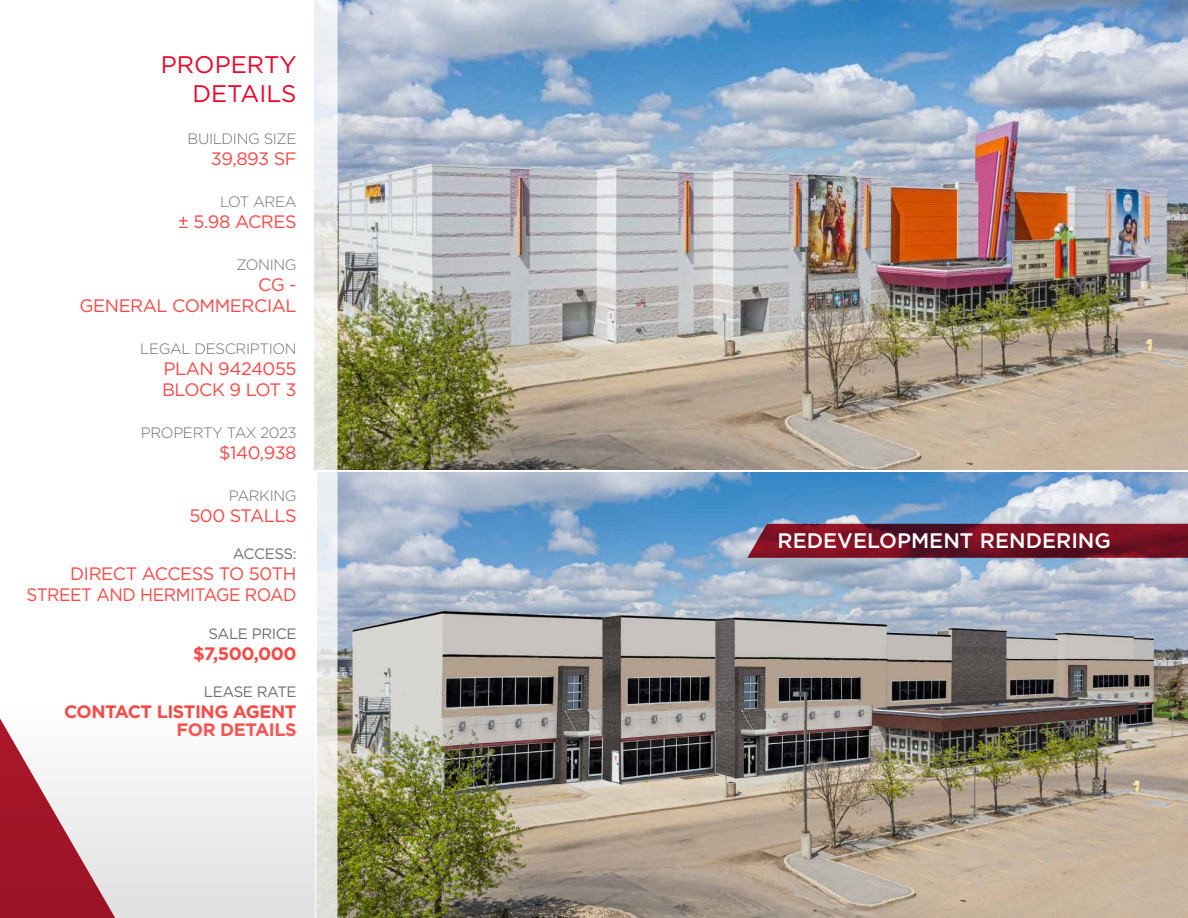
<style>
.page{position:relative;width:1188px;height:918px;background:#fff}
.page>*{position:absolute;margin:0;border:0;box-sizing:border-box;transform-origin:0 0}
.t1{font:24px "Gotham";color:#ef0027}
.Body_Text{font:500 21px "Gotham";color:#fff}
.t2{font:18px/21px "Gotham";letter-spacing:-.025em;color:#f94845;text-align:right}
.t3{font:700 18px/18px "Gotham";letter-spacing:-.025em;color:#f94845;text-align:right}
.t4{font:18px "Gotham";letter-spacing:-.05em;color:#f94845}
.t5{font:300 15px "Gotham";letter-spacing:-.025em;color:#6c6e70}
.t6{font:15px "Gotham";letter-spacing:-.025em;color:#6c6e70}
</style>
<div class="page">
<img style="left:337px;top:472px;width:851px;height:446px">
<img style="left:337px;top:0;width:851px;height:470px">
<svg style="left:314px;top:0;width:23px;height:708px;fill:#ebedf2"></svg>
<svg style="left:314px;top:708px;width:23px;height:210px;background:#e5e5de"></svg>
<div style="left:0;top:708px;width:314px;height:210px;background:linear-gradient(to bottom,#fefefe,#e1e0e1)"></div>
<svg style="left:0;top:708px;width:131px;height:210px"></svg>
<svg style="left:747px;top:524px;width:441px;height:34px;background:#741528"></svg>
<p class="t1" style="left:161px;top:49px;width:137px">PROPERTY</p>
<p class="t1" style="left:193px;top:78px;width:106px">DETAILS</p>
<p class="t5" style="left:188px;top:129px;width:111px">BUILDING SIZE</p>
<p class="t2" style="left:211px;top:148px;width:87px">39,893 SF</p>
<p class="t5" style="left:220px;top:192px;width:78px">LOT AREA</p>
<p class="t2" style="left:178px;top:211px;width:120px">± 5.98 ACRES</p>
<p class="t5" style="left:236px;top:255px;width:62px">ZONING</p>
<p class="t2" style="left:258px;top:274px;width:40px">CG -</p>
<p class="t2" style="left:80px;top:295px;width:219px">GENERAL COMMERCIAL</p>
<p class="t5" style="left:140px;top:339px;width:158px">LEGAL DESCRIPTION</p>
<p class="t2" style="left:164px;top:358px;width:135px">PLAN 9424055</p>
<p class="t4" style="left:162px;top:378px;width:136px">BLOCK 9 LOT 3</p>
<p class="t5" style="left:141px;top:423px;width:157px">PROPERTY TAX 2023</p>
<p class="t2" style="left:219px;top:442px;width:79px">$140,938</p>
<p class="t5" style="left:229px;top:486px;width:69px">PARKING</p>
<p class="t2" style="left:189px;top:505px;width:109px">500 STALLS</p>
<p class="t6" style="left:233px;top:544px;width:65px">ACCESS:</p>
<p class="t2" style="left:26px;top:563px;width:272px">DIRECT ACCESS TO 50TH<br>STREET AND HERMITAGE ROAD</p>
<p class="t6" style="left:209px;top:624px;width:90px">SALE PRICE</p>
<p class="t3" style="left:193px;top:644px;width:105px">$7,500,000</p>
<p class="t6" style="left:204px;top:682px;width:94px">LEASE RATE</p>
<p class="t3" style="left:64px;top:703px;width:234px">CONTACT LISTING AGENT<br>FOR DETAILS</p>
<p class="Body_Text" style="left:778px;top:527px;width:335px">REDEVELOPMENT RENDERING</p>
</div>
